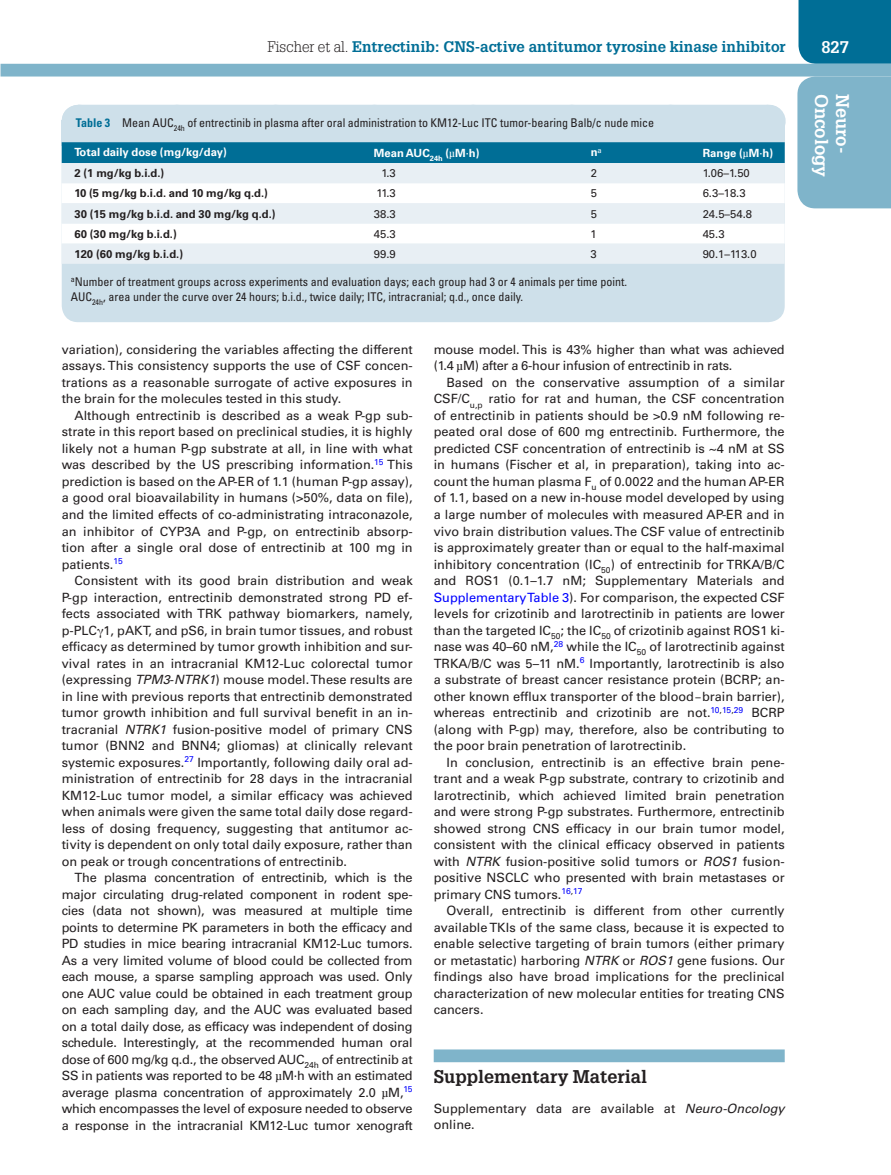
<style>
.page{position:relative;width:891px;height:1175px;background:#fff}
.page>*{position:absolute;margin:0;border:0;box-sizing:border-box;transform-origin:0 0}
.t1{font:700 18px "Glypha LT Std";color:#231f20}
.t2{font:700 18px "Glypha LT Std";color:#fff}
.t3{font:700 16.5px "Glypha LT Std";color:#fff}
.t4{font:700 15px "Glypha LT Std";color:#006e96}
.t5{font:12.75px/16.5px "Univers LT Std";color:#231f20;text-align:justify}
.t6{font:condensed 12px/15px "Univers LT Std";color:#231f20}
.t7{font:700 11.25px "Univers LT Std";color:#231f20}
.t8{font:11.25px "Univers LT Std";color:#231f20}
.t9{font:700 11.25px "Univers LT Std";color:#fff}
.s1{font-weight:300;color:#231f20}
.s2{font-weight:700;color:#006e96}
.s3{font-family:"Gandhari Unicode";font-weight:400}
.s4{font-weight:400}
.s5{font-family:"Gandhari Unicode"}
.s6{font-style:italic}
.s7{color:#00f}
</style>
<div class="page">
<div style="left:799px;top:0;width:92px;height:64px;background:#006e96"></div>
<div style="left:1px;top:64px;width:890px;height:12px;background:#7fb4ca"></div>
<div style="left:797px;top:76px;width:94px;height:132px;background:#7fb4ca"></div>
<div style="left:434px;top:1049px;width:351px;height:13px;background:#7fb4ca"></div>
<div style="left:62px;top:105px;width:723px;height:217px;background:#cee0ea;border-radius:16px"></div>
<svg style="left:62px;top:105px;width:723px;height:58px"></svg>
<div style="left:62px;top:163px;width:723px;height:101px;background:#e8eff4"></div>
<svg style="left:62px;top:183px;width:723px;height:61px;background:#f6f9fb"></svg>
<p class="t4" style="left:267px;top:37px;width:520px"><span class="s1">Fischer et al.</span> Entrectinib: CNS-active antitumor tyrosine kinase inhibitor</p>
<p class="t3" style="left:821px;top:37px;width:29px">827</p>
<h1 class="t2" style="left:833px;top:94px;width:85px;rotate:90deg">Oncology</h1>
<h1 class="t2" style="left:854px;top:94px;width:61px;rotate:90deg">Neuro-</h1>
<p class="t6" style="left:76px;top:115px;width:580px"><span class="s2">Table 3</span> Mean AUC<sub>24h</sub> of entrectinib in plasma after oral administration to KM12-Luc ITC tumor-bearing Balb/c nude mice</p>
<p class="t9" style="left:74px;top:146px;width:154px">Total daily dose (mg/kg/day)</p>
<p class="t9" style="left:374px;top:146px;width:107px">Mean AUC<sub>24h</sub> (<span class="s3">µ</span>M<span class="s4">∙</span>h)</p>
<p class="t9" style="left:591px;top:146px;width:13px">n<sup>a</sup></p>
<p class="t9" style="left:703px;top:146px;width:72px">Range (<span class="s3">µ</span>M<span class="s4">∙</span>h)</p>
<p class="t7" style="left:74px;top:167px;width:91px">2 (1 mg/kg b.i.d.)</p>
<p class="t8" style="left:381px;top:166px;width:16px">1.3</p>
<p class="t8" style="left:591px;top:166px;width:8px">2</p>
<p class="t8" style="left:703px;top:166px;width:49px">1.06–1.50</p>
<p class="t7" style="left:74px;top:187px;width:195px">10 (5 mg/kg b.i.d. and 10 mg/kg q.d.)</p>
<p class="t8" style="left:377px;top:187px;width:21px">11.3</p>
<p class="t8" style="left:591px;top:187px;width:8px">5</p>
<p class="t8" style="left:703px;top:187px;width:44px">6.3–18.3</p>
<p class="t7" style="left:74px;top:207px;width:203px">30 (15 mg/kg b.i.d. and 30 mg/kg q.d.)</p>
<p class="t8" style="left:374px;top:207px;width:23px">38.3</p>
<p class="t8" style="left:591px;top:207px;width:8px">5</p>
<p class="t8" style="left:703px;top:207px;width:51px">24.5–54.8</p>
<p class="t7" style="left:74px;top:227px;width:104px">60 (30 mg/kg b.i.d.)</p>
<p class="t8" style="left:374px;top:227px;width:23px">45.3</p>
<p class="t8" style="left:591px;top:227px;width:8px">1</p>
<p class="t8" style="left:703px;top:227px;width:23px">45.3</p>
<p class="t7" style="left:74px;top:247px;width:110px">120 (60 mg/kg b.i.d.)</p>
<p class="t8" style="left:374px;top:247px;width:23px">99.9</p>
<p class="t8" style="left:591px;top:247px;width:8px">3</p>
<p class="t8" style="left:703px;top:247px;width:55px">90.1–113.0</p>
<p class="t6" style="left:71px;top:274px;width:558px"><sup>a</sup>Number of treatment groups across experiments and evaluation days; each group had 3 or 4 animals per time point.<br>AUC<sub>24h</sub>, area under the curve over 24 hours; b.i.d., twice daily; ITC, intracranial; q.d., once daily.</p>
<p class="t5" style="left:62px;top:341px;width:353px">variation), considering the variables affecting the different assays. This consistency supports the use of CSF concen&shy;trations as a reasonable surrogate of active exposures in the brain for the molecules tested in this study.</p>
<p class="t5" style="left:62px;top:407px;width:353px;text-indent:13px">Although entrectinib is described as a weak P-gp sub&shy;strate in this report based on preclinical studies, it is highly likely not a human P-gp substrate at all, in line with what was described by the US prescribing information.<sup>15</sup> This prediction is based on the AP-ER of 1.1 (human P-gp assay), a good oral bioavailability in humans (&gt;50%, data on file), and the limited effects of co-administrating intraconazole, an inhibitor of CYP3A and P-gp, on entrectinib absorp&shy;tion after a single oral dose of entrectinib at 100 mg in patients.<sup>15</sup></p>
<p class="t5" style="left:62px;top:572px;width:353px;text-indent:13px">Consistent with its good brain distribution and weak P-gp interaction, entrectinib demonstrated strong PD ef&shy;fects associated with TRK pathway biomarkers, namely, p-PLC<span class="s5">γ</span>1, pAKT, and pS6, in brain tumor tissues, and robust efficacy as determined by tumor growth inhibition and sur&shy;vival rates in an intracranial KM12-Luc colorectal tumor (expressing <span class="s6">TPM3</span>-<span class="s6">NTRK1</span>) mouse model. These results are in line with previous reports that entrectinib demonstrated tumor growth inhibition and full survival benefit in an in&shy;tracranial <span class="s6">NTRK1</span> fusion-positive model of primary CNS tumor (BNN2 and BNN4; gliomas) at clinically relevant systemic exposures.<sup>27</sup> Importantly, following daily oral ad&shy;ministration of entrectinib for 28 days in the intracranial KM12-Luc tumor model, a similar efficacy was achieved when animals were given the same total daily dose regard&shy;less of dosing frequency, suggesting that antitumor ac&shy;tivity is dependent on only total daily exposure, rather than on peak or trough concentrations of entrectinib.</p>
<p class="t5" style="left:62px;top:869px;width:353px;text-indent:13px">The plasma concentration of entrectinib, which is the major circulating drug-related component in rodent spe&shy;cies (data not shown), was measured at multiple time points to determine PK parameters in both the efficacy and PD studies in mice bearing intracranial KM12-Luc tumors.<br>As a very limited volume of blood could be collected from each mouse, a sparse sampling approach was used. Only one AUC value could be obtained in each treatment group on each sampling day, and the AUC was evaluated based on a total daily dose, as efficacy was independent of dosing schedule. Interestingly, at the recommended human oral dose of 600 mg/kg q.d., the observed AUC<sub>24h</sub> of entrectinib at SS in patients was reported to be 48 <span class="s5">µ</span>M∙h with an estimated average plasma concentration of approximately 2.0 <span class="s5">µ</span>M,<sup>15 </sup>which encompasses the level of exposure needed to observe a response in the intracranial KM12-Luc tumor xenograft</p>
<p class="t5" style="left:434px;top:341px;width:352px">mouse model. This is 43% higher than what was achieved (1.4 <span class="s5">µ</span>M) after a 6-hour infusion of entrectinib in rats.</p>
<p class="t5" style="left:434px;top:374px;width:353px;text-indent:13px">Based on the conservative assumption of a similar CSF/C<sub>u,p</sub> ratio for rat and human, the CSF concentration of entrectinib in patients should be &gt;0.9 nM following re&shy;peated oral dose of 600 mg entrectinib. Furthermore, the predicted CSF concentration of entrectinib is ~4 nM at SS in humans (Fischer et al, in preparation), taking into ac&shy;count the human plasma F<sub>u</sub> of 0.0022 and the human AP-ER of 1.1, based on a new in-house model developed by using a large number of molecules with measured AP-ER and in vivo brain distribution values. The CSF value of entrectinib is approximately greater than or equal to the half-maximal inhibitory concentration (IC<sub>50</sub>) of entrectinib for TRKA/B/C and ROS1 (0.1–1.7 nM; Supplementary Materials and <span class="s7">Supplementary Table 3</span>). For comparison, the expected CSF levels for crizotinib and larotrectinib in patients are lower than the targeted IC<sub>50</sub>; the IC<sub>50</sub> of crizotinib against ROS1 ki&shy;nase was 40–60 nM,<sup>28</sup> while the IC<sub>50</sub> of larotrectinib against TRKA/B/C was 5–11 nM.<sup>6</sup> Importantly, larotrectinib is also a substrate of breast cancer resistance protein (BCRP; an&shy;other known efflux transporter of the blood<span class="s5">‒</span>brain barrier), whereas entrectinib and crizotinib are not.<sup>10</sup><sup>,</sup><sup>15</sup><sup>,</sup><sup>29</sup> BCRP (along with P-gp) may, therefore, also be contributing to the poor brain penetration of larotrectinib.</p>
<p class="t5" style="left:434px;top:754px;width:353px;text-indent:13px">In conclusion, entrectinib is an effective brain pene&shy;trant and a weak P-gp substrate, contrary to crizotinib and larotrectinib, which achieved limited brain penetration and were strong P-gp substrates. Furthermore, entrectinib showed strong CNS efficacy in our brain tumor model, consistent with the clinical efficacy observed in patients with <span class="s6">NTRK</span> fusion-positive solid tumors or <span class="s6">ROS1</span> fusion&shy;positive NSCLC who presented with brain metastases or primary CNS tumors.<sup>16</sup><sup>,</sup><sup>17</sup></p>
<p class="t5" style="left:434px;top:902px;width:353px;text-indent:13px">Overall, entrectinib is different from other currently available TKIs of the same class, because it is expected to enable selective targeting of brain tumors (either primary or metastatic) harboring <span class="s6">NTRK</span> or <span class="s6">ROS1</span> gene fusions. Our findings also have broad implications for the preclinical characterization of new molecular entities for treating CNS cancers.</p>
<h1 class="t1" style="left:434px;top:1065px;width:215px">Supplementary Material</h1>
<p class="t5" style="left:434px;top:1099px;width:352px">Supplementary data are available at <span class="s6">Neuro-Oncology </span>online.</p>
</div>
